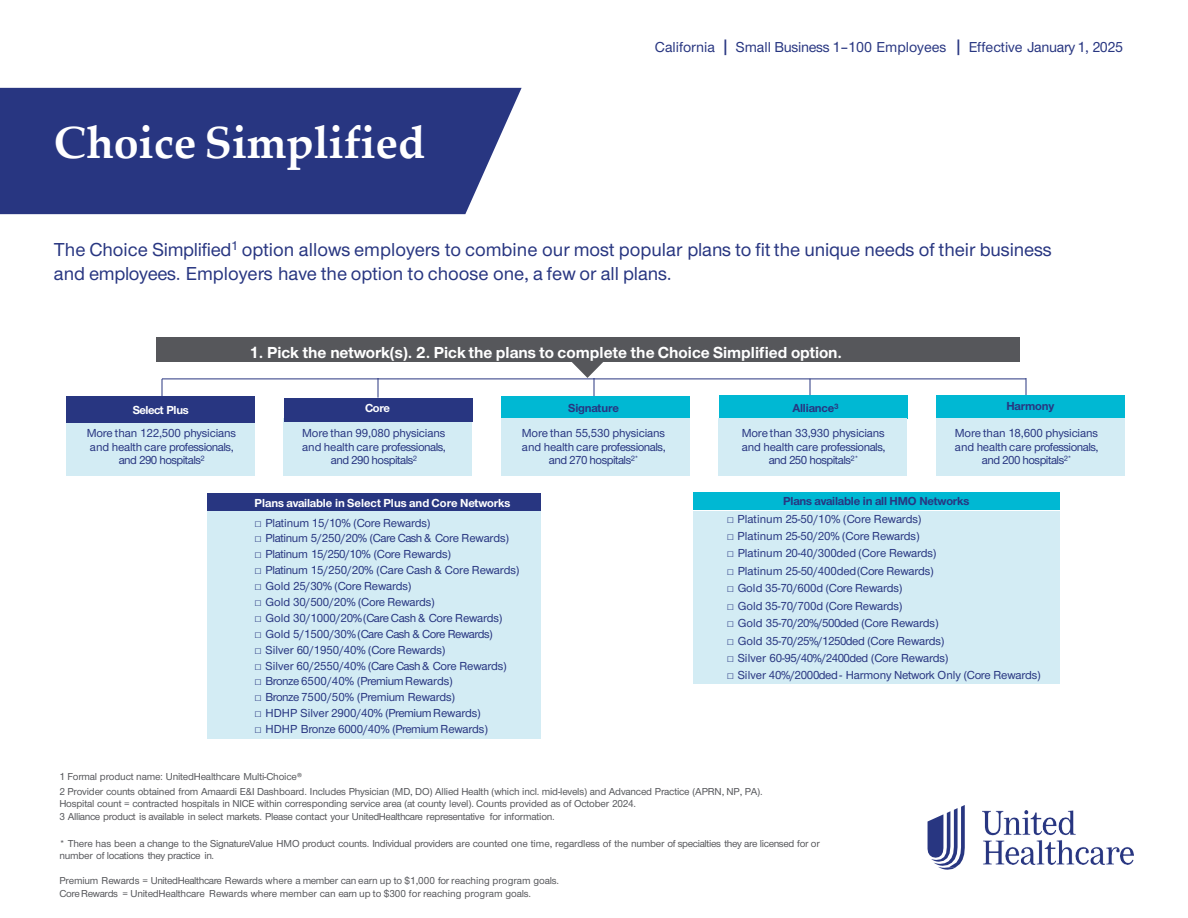
<style>
.page{position:relative;width:1188px;height:918px;background:#fff}
.page>*{position:absolute;margin:0;border:0;box-sizing:border-box;transform-origin:0 0}
.t1{font:700 45px "Palatino Linotype";letter-spacing:-.005em;color:#fff}
.t2{font:500 19.5px/24.2px "UHC Sans";color:#283681}
.t3{font:700 16.5px "UHC Sans";color:#fff}
.t4{font:500 15px "UHC Sans";letter-spacing:-.005em;color:#283681}
.t5{font:500 12px/13.6px "UHC Sans";letter-spacing:-.015em;color:#283681;text-align:center}
.t6{font:500 12px "UHC Sans";letter-spacing:-.04em;color:#283681}
.t7{font:700 12px "UHC Sans";letter-spacing:-.015em;color:#283681}
.t8{font:700 12px "UHC Sans";letter-spacing:-.01em;color:#fff}
.t9{font:700 12px "UHC Sans";letter-spacing:-.04em;color:#fff}
.t10{font:10.5px/12.6px "UHC Sans";letter-spacing:-.02em;color:#56575b}
.s1{font-size:18.75px}
.s2{font-family:"Arial";font-weight:400}
</style>
<div class="page">
<div style="left:0;top:88px;width:522px;height:126px;background:#283681"></div>
<div style="left:283px;top:418px;width:189px;height:58px;background:#d3ecf4"></div>
<div style="left:66px;top:418px;width:189px;height:58px;background:#d3ecf4"></div>
<svg style="left:928px;top:805px;width:37px;height:65px"></svg>
<img style="left:983px;top:810px;width:151px;height:54px">
<div style="left:208px;top:511px;width:333px;height:227px;background:#d3ecf4"></div>
<div style="left:693px;top:511px;width:367px;height:173px;background:#d3ecf4"></div>
<div style="left:208px;top:493px;width:333px;height:18px;background:#283681"></div>
<div style="left:693px;top:492px;width:367px;height:18px;background:#00b8d3"></div>
<div style="left:156px;top:338px;width:863px;height:24px;background:#56575b"></div>
<hr style="left:162px;top:379px;width:864px;height:1px;background:#283681">
<svg style="left:1026px;top:378px;width:1px;height:17px"></svg>
<svg style="left:810px;top:379px;width:1px;height:17px"></svg>
<svg style="left:570px;top:362px;width:35px;height:35px"></svg>
<svg style="left:378px;top:378px;width:1px;height:20px"></svg>
<svg style="left:162px;top:379px;width:1px;height:17px"></svg>
<div style="left:66px;top:397px;width:189px;height:26px;background:#283681"></div>
<div style="left:284px;top:398px;width:189px;height:24px;background:#283681"></div>
<div style="left:501px;top:397px;width:189px;height:23px;background:#00b8d3"></div>
<div style="left:719px;top:396px;width:188px;height:23px;background:#00b8d3"></div>
<div style="left:936px;top:395px;width:189px;height:24px;background:#00b8d3"></div>
<div style="left:501px;top:418px;width:189px;height:58px;background:#d3ecf4"></div>
<div style="left:718px;top:418px;width:189px;height:58px;background:#d3ecf4"></div>
<div style="left:936px;top:418px;width:189px;height:58px;background:#d3ecf4"></div>
<h1 class="t1" style="left:54px;top:110px;width:373px">Choice Simplified</h1>
<p class="t4" style="left:655px;top:37px;width:470px">California <span class="s1">|</span> Small Business 1–100 Employees <span class="s1">|</span> Effective January 1, 2025</p>
<p class="t2" style="left:54px;top:237px;width:999px">The Choice Simplified<sup>1</sup> option allows employers to combine our most popular plans to fit the unique needs of their business and employees. Employers have the option to choose one, a few or all plans.</p>
<p class="t3" style="left:249px;top:341px;width:594px">1. Pick the network(s). 2. Pick the plans to complete the Choice Simplified option.</p>
<p class="t9" style="left:133px;top:402px;width:58px">Select Plus</p>
<p class="t8" style="left:365px;top:400px;width:27px">Core</p>
<p class="t7" style="left:568px;top:399px;width:52px">Signature</p>
<p class="t7" style="left:792px;top:399px;width:48px">Alliance<sup>3</sup></p>
<p class="t7" style="left:1007px;top:398px;width:49px">Harmony</p>
<p class="t5" style="left:522px;top:426px;width:145px">More than 55,530 physicians and health care professionals, and 270 hospitals<sup>2*</sup></p>
<p class="t5" style="left:87px;top:426px;width:151px">More than 122,500 physicians and health care professionals, and 290 hospitals<sup>2</sup></p>
<p class="t5" style="left:302px;top:426px;width:145px">More than 99,080 physicians and health care professionals, and 290 hospitals<sup>2</sup></p>
<p class="t5" style="left:742px;top:426px;width:145px">More than 33,930 physicians and health care professionals, and 250 hospitals<sup>2*</sup></p>
<p class="t5" style="left:955px;top:426px;width:145px">More than 18,600 physicians and health care professionals, and 200 hospitals<sup>2*</sup></p>
<p class="t8" style="left:255px;top:495px;width:257px">Plans available in Select Plus and Core Networks</p>
<p class="t5" style="left:255px;top:515px;width:177px"><span class="s2">□</span> Platinum 15/10% (Core Rewards)</p>
<p class="t5" style="left:255px;top:531px;width:256px"><span class="s2">□</span> Platinum 5/250/20% (Care Cash &amp; Core Rewards)</p>
<p class="t5" style="left:255px;top:547px;width:198px"><span class="s2">□</span> Platinum 15/250/10% (Core Rewards)</p>
<p class="t5" style="left:255px;top:563px;width:266px"><span class="s2">□</span> Platinum 15/250/20% (Care Cash &amp; Core Rewards)</p>
<p class="t5" style="left:255px;top:579px;width:158px"><span class="s2">□</span> Gold 25/30% (Core Rewards)</p>
<p class="t5" style="left:255px;top:595px;width:182px"><span class="s2">□</span> Gold 30/500/20% (Core Rewards)</p>
<p class="t5" style="left:255px;top:611px;width:249px"><span class="s2">□</span> Gold 30/1000/20%(Care Cash &amp; Core Rewards)</p>
<p class="t6" style="left:255px;top:626px;width:240px"><span class="s2">□</span> Gold 5/1500/30% (Care Cash &amp; Core Rewards)</p>
<p class="t5" style="left:255px;top:642px;width:192px"><span class="s2">□</span> Silver 60/1950/40% (Core Rewards)</p>
<p class="t5" style="left:255px;top:658px;width:254px"><span class="s2">□</span> Silver 60/2550/40% (Care Cash&amp; Core Rewards)</p>
<p class="t6" style="left:255px;top:673px;width:200px"><span class="s2">□</span> Bronze 6500/40% (Premium Rewards)</p>
<p class="t5" style="left:255px;top:690px;width:202px"><span class="s2">□</span> Bronze 7500/50% (Premium Rewards)</p>
<p class="t5" style="left:255px;top:706px;width:228px"><span class="s2">□</span> HDHP Silver 2900/40% (Premium Rewards)</p>
<p class="t5" style="left:255px;top:722px;width:235px"><span class="s2">□</span> HDHP Bronze 6000/40% (Premium Rewards)</p>
<p class="t7" style="left:783px;top:493px;width:188px">Plans available in all HMO Networks</p>
<p class="t5" style="left:727px;top:511px;width:196px"><span class="s2">□</span> Platinum 25-50/10% (Core Rewards)</p>
<p class="t5" style="left:727px;top:529px;width:194px"><span class="s2">□</span> Platinum 25-50/20% (Core Rewards)</p>
<p class="t5" style="left:727px;top:546px;width:211px"><span class="s2">□</span> Platinum 20-40/300ded (Core Rewards)</p>
<p class="t5" style="left:727px;top:564px;width:208px"><span class="s2">□</span> Platinum 25-50/400ded(Core Rewards)</p>
<p class="t5" style="left:727px;top:581px;width:177px"><span class="s2">□</span> Gold 35-70/600d (Core Rewards)</p>
<p class="t5" style="left:727px;top:598px;width:177px"><span class="s2">□</span> Gold 35-70/700d (Core Rewards)</p>
<p class="t5" style="left:727px;top:616px;width:213px"><span class="s2">□</span> Gold 35-70/20%/500ded (Core Rewards)</p>
<p class="t5" style="left:727px;top:633px;width:219px"><span class="s2">□</span> Gold 35-70/25%/1250ded (Core Rewards)</p>
<p class="t5" style="left:727px;top:651px;width:223px"><span class="s2">□</span> Silver 60-95/40%/2400ded (Core Rewards)</p>
<p class="t5" style="left:727px;top:668px;width:315px"><span class="s2">□</span> Silver 40%/2000ded- Harmony Network Only (Core Rewards)</p>
<p class="t10" style="left:59px;top:770px;width:244px">1 Formal product name: UnitedHealthcare Multi-Choice®</p>
<p class="t10" style="left:59px;top:784px;width:705px">2 Provider counts obtained from Amaardi E&amp;I Dashboard. Includes Physician (MD, DO) Allied Health (which incl. mid-levels) and Advanced Practice (APRN, NP, PA).<br>Hospital count = contracted hospitals in NICE within corresponding service area (at county level). Counts provided as of October 2024.<br>3 Alliance product is available in select markets. Please contact your UnitedHealthcare representative for information.</p>
<p class="t10" style="left:59px;top:836px;width:762px">* There has been a change to the SignatureValue HMO product counts. Individual providers are counted one time, regardless of the number of specialties they are licensed for or number of locations they practice in.</p>
<p class="t10" style="left:59px;top:874px;width:501px">Premium Rewards = UnitedHealthcare Rewards where a member can earn up to $1,000 for reaching program goals.<br>CoreRewards = UnitedHealthcare Rewards where member can earn up to $300 for reaching program goals.</p>
</div>
